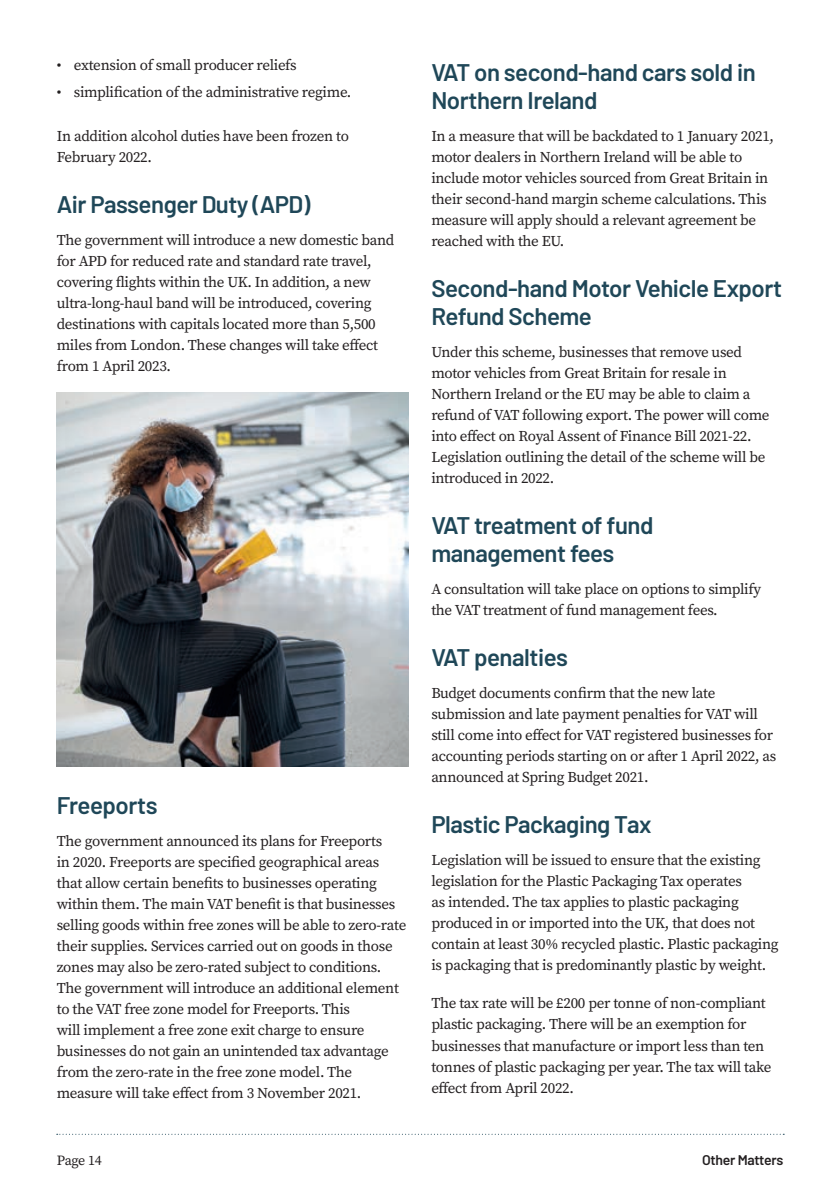
<style>
.page{position:relative;width:840px;height:1191px;background:#fff}
.page>*{position:absolute;margin:0;border:0;box-sizing:border-box;transform-origin:0 0}
.t1{font:600 24px/28px "Barlow";letter-spacing:-.02em;color:#1f4758}
.t2{font:15px/21px "Source Serif Pro";letter-spacing:-.02em;color:#231f20}
.t3{font:600 14px "Barlow";letter-spacing:-.02em;color:#231f20}
.t4{font:14px "Source Serif Pro";letter-spacing:-.025em;color:#231f20}
</style>
<div class="page">
<svg style="left:57px;top:1133px;width:724px;height:1px"></svg>
<img style="left:57px;top:392px;width:351px;height:374px">
<p class="t2" style="left:57px;top:55px;width:241px">• extension of small producer reliefs</p>
<p class="t2" style="left:57px;top:82px;width:296px">• simplification of the administrative regime.</p>
<p class="t2" style="left:57px;top:125px;width:293px">In addition alcohol duties have been frozen to<br>February 2022.</p>
<h1 class="t1" style="left:57px;top:188px;width:255px">Air Passenger Duty (APD)</h1>
<p class="t2" style="left:57px;top:229px;width:339px">The government will introduce a new domestic band for APD for reduced rate and standard rate travel, covering flights within the UK. In addition, a new ultra-long-haul band will be introduced, covering destinations with capitals located more than 5,500 miles from London. These changes will take effect from 1 April 2023.</p>
<h1 class="t1" style="left:57px;top:789px;width:102px">Freeports</h1>
<p class="t2" style="left:57px;top:830px;width:351px">The government announced its plans for Freeports<br>in 2020. Freeports are specified geographical areas that allow certain benefits to businesses operating within them. The main VAT benefit is that businesses selling goods within free zones will be able to zero-rate their supplies. Services carried out on goods in those zones may also be zero-rated subject to conditions.<br>The government will introduce an additional element to the VAT free zone model for Freeports. This<br>will implement a free zone exit charge to ensure businesses do not gain an unintended tax advantage from the zero-rate in the free zone model. The measure will take effect from 3 November 2021.</p>
<h1 class="t1" style="left:431px;top:56px;width:326px">VAT on second-hand cars sold in<br>Northern Ireland</h1>
<p class="t2" style="left:431px;top:126px;width:344px">In a measure that will be backdated to 1 January 2021, motor dealers in Northern Ireland will be able to include motor vehicles sourced from Great Britain in their second-hand margin scheme calculations. This measure will apply should a relevant agreement be reached with the EU.</p>
<h1 class="t1" style="left:431px;top:272px;width:352px">Second-hand Motor Vehicle Export<br>Refund Scheme</h1>
<p class="t2" style="left:431px;top:342px;width:339px">Under this scheme, businesses that remove used motor vehicles from Great Britain for resale in Northern Ireland or the EU may be able to claim a refund of VAT following export. The power will come into effect on Royal Assent of Finance Bill 2021-22.<br>Legislation outlining the detail of the scheme will be introduced in 2022.</p>
<h1 class="t1" style="left:431px;top:509px;width:223px">VAT treatment of fund management fees</h1>
<p class="t2" style="left:431px;top:579px;width:331px">A consultation will take place on options to simplify the VAT treatment of fund management fees.</p>
<h1 class="t1" style="left:431px;top:641px;width:138px">VAT penalties</h1>
<p class="t2" style="left:431px;top:683px;width:346px">Budget documents confirm that the new late submission and late payment penalties for VAT will still come into effect for VAT registered businesses for accounting periods starting on or after 1 April 2022, as announced at Spring Budget 2021.</p>
<h1 class="t1" style="left:431px;top:808px;width:221px">Plastic Packaging Tax</h1>
<p class="t2" style="left:431px;top:850px;width:348px">Legislation will be issued to ensure that the existing legislation for the Plastic Packaging Tax operates<br>as intended. The tax applies to plastic packaging produced in or imported into the UK, that does not contain at least 30% recycled plastic. Plastic packaging is packaging that is predominantly plastic by weight.</p>
<p class="t2" style="left:431px;top:993px;width:341px">The tax rate will be £200 per tonne of non-compliant plastic packaging. There will be an exemption for businesses that manufacture or import less than ten tonnes of plastic packaging per year. The tax will take effect from April 2022.</p>
<p class="t4" style="left:57px;top:1150px;width:47px">Page 14</p>
<p class="t3" style="left:701px;top:1149px;width:82px">Other Matters</p>
</div>
